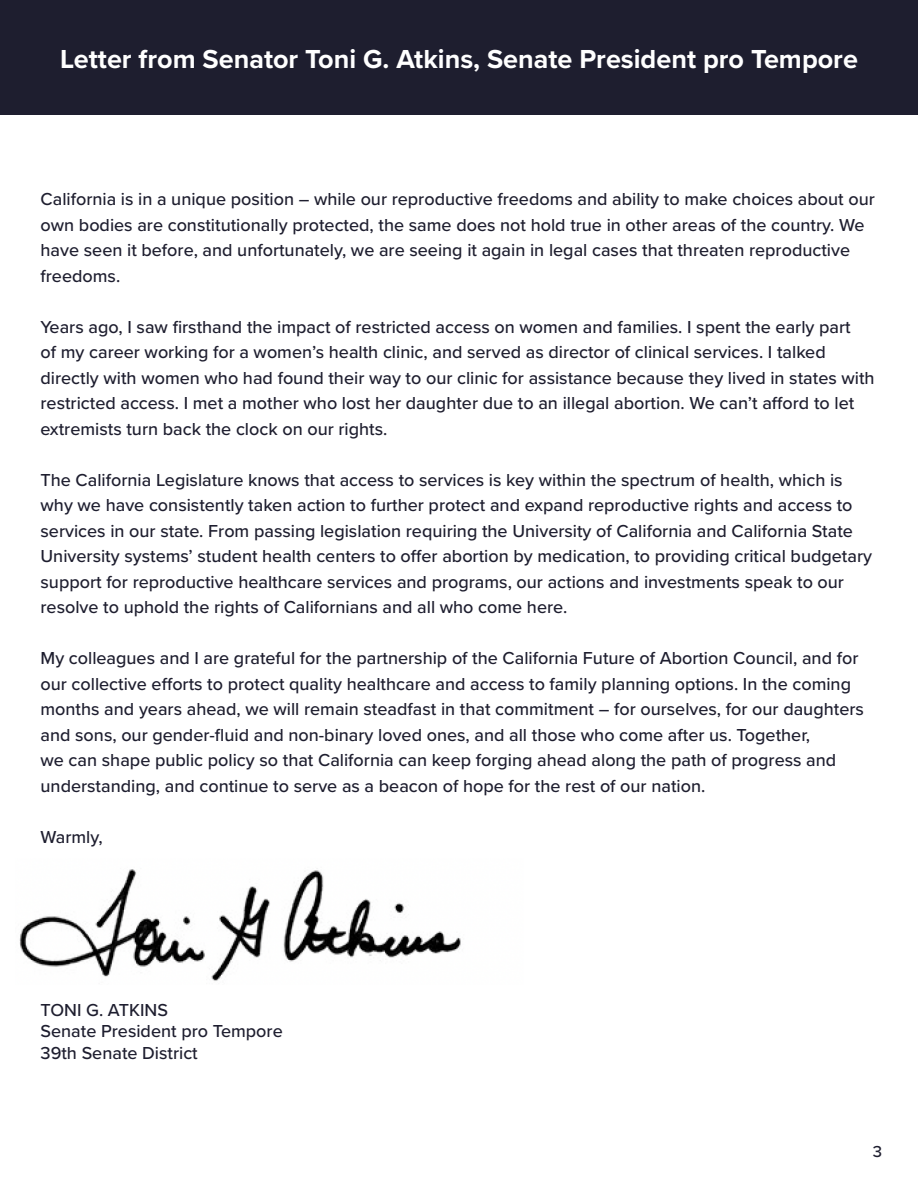
<style>
.page{position:relative;width:918px;height:1188px;background:#fff}
.page>*{position:absolute;margin:0;border:0;box-sizing:border-box;transform-origin:0 0}
.t1{font:700 27px "Proxima Nova";color:#fff}
.t2{font:500 18px/25.5px "Proxima Nova";color:#1e1e2f}
.t3{font:500 16.5px "Proxima Nova";color:#1e1e2f}
</style>
<div class="page">
<div style="left:0;top:0;width:918px;height:115px;background:#1e1e2f"></div>
<img style="left:19px;top:869px;width:442px;height:112px">
<h1 class="t1" style="left:60px;top:39px;width:799px">Letter from Senator Toni G. Atkins, Senate President pro Tempore</h1>
<p class="t2" style="left:41px;top:186px;width:836px">California is in a unique position – while our reproductive freedoms and ability to make choices about our own bodies are constitutionally protected, the same does not hold true in other areas of the country. We have seen it before, and unfortunately, we are seeing it again in legal cases that threaten reproductive freedoms.</p>
<p class="t2" style="left:41px;top:313px;width:836px">Years ago, I saw firsthand the impact of restricted access on women and families. I spent the early part<br>of my career working for a women’s health clinic, and served as director of clinical services. I talked directly with women who had found their way to our clinic for assistance because they lived in states with restricted access. I met a mother who lost her daughter due to an illegal abortion. We can’t afford to let extremists turn back the clock on our rights.</p>
<p class="t2" style="left:41px;top:466px;width:833px">The California Legislature knows that access to services is key within the spectrum of health, which is why we have consistently taken action to further protect and expand reproductive rights and access to services in our state. From passing legislation requiring the University of California and California State University systems’ student health centers to offer abortion by medication, to providing critical budgetary support for reproductive healthcare services and programs, our actions and investments speak to our resolve to uphold the rights of Californians and all who come here.</p>
<p class="t2" style="left:41px;top:645px;width:825px">My colleagues and I are grateful for the partnership of the California Future of Abortion Council, and for our collective efforts to protect quality healthcare and access to family planning options. In the coming months and years ahead, we will remain steadfast in that commitment – for ourselves, for our daughters and sons, our gender-fluid and non-binary loved ones, and all those who come after us. Together,<br>we can shape public policy so that California can keep forging ahead along the path of progress and understanding, and continue to serve as a beacon of hope for the rest of our nation.</p>
<p class="t2" style="left:41px;top:823px;width:64px">Warmly,</p>
<p class="t2" style="left:41px;top:998px;width:244px;line-height:21.6px">TONI G. ATKINS<br>Senate President pro Tempore<br>39th Senate District</p>
<p class="t3" style="left:873px;top:1139px;width:11px">3</p>
</div>
